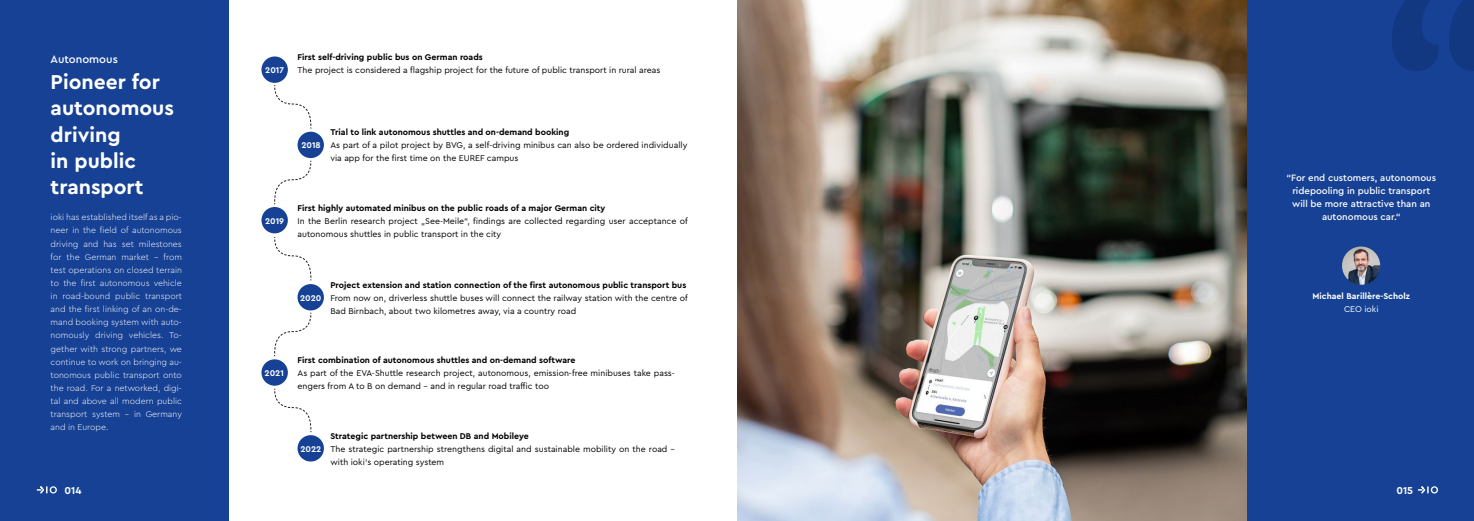
<style>
.page{position:relative;width:1474px;height:521px;background:#fff}
.page>*{position:absolute;margin:0;border:0;box-sizing:border-box;transform-origin:0 0}
.t1{font:700 21px/26.2px "Cera Pro";color:#fff}
.t2{font:500 11.38px "Cera Pro";color:#fff}
.t3{font:700 10.5px "Cera Pro";color:#fff}
.t4{font:500 9.62px/13.1px "Cera Pro";color:#fff;text-align:center}
.t5{font:8.75px/13.1px "Cera Pro";color:#000}
.t6{font:300 8.75px/13.1px "Cera Pro";color:#fff;text-align:justify}
.t7{font:700 8.75px "Cera Pro";color:#000}
.t8{font:700 8.75px "Cera Pro";color:#fff}
.t9{font:8.75px "Cera Pro";color:#fff}
</style>
<div class="page">
<div style="left:0;top:0;width:228px;height:521px;background:#164194"></div>
<div style="left:261px;top:56px;width:27px;height:27px;background:#164194;border-radius:50%"></div>
<div style="left:261px;top:207px;width:27px;height:26px;background:#164194;border-radius:50%"></div>
<div style="left:261px;top:359px;width:27px;height:27px;background:#164194;border-radius:50%"></div>
<div style="left:297px;top:132px;width:27px;height:26px;background:#164194;border-radius:50%"></div>
<div style="left:297px;top:284px;width:27px;height:26px;background:#164194;border-radius:50%"></div>
<div style="left:297px;top:435px;width:27px;height:26px;background:#164194;border-radius:50%"></div>
<svg style="left:274px;top:160px;width:37px;height:45px"></svg>
<svg style="left:274px;top:312px;width:37px;height:45px"></svg>
<svg style="left:274px;top:85px;width:37px;height:44px"></svg>
<svg style="left:274px;top:236px;width:37px;height:45px"></svg>
<svg style="left:274px;top:388px;width:37px;height:45px"></svg>
<svg style="left:37px;top:486px;width:20px;height:7px"></svg>
<img style="left:737px;top:0;width:510px;height:521px">
<div style="left:1247px;top:0;width:226px;height:521px;background:#164194"></div>
<img style="left:1341px;top:246px;width:39px;height:39px;border-radius:19px">
<svg style="left:1417px;top:486px;width:21px;height:7px"></svg>
<h2 class="t2" style="left:51px;top:51px;width:69px">Autonomous</h2>
<h1 class="t1" style="left:51px;top:68px;width:125px">Pioneer for autonomous driving<br>in public transport</h1>
<p class="t6" style="left:51px;top:210px;width:133px">ioki has established itself as a pio&shy;neer in the field of autonomous driving and has set milestones for the German market - from test operations on closed terrain to the first autonomous vehicle in road-bound public transport and the first linking of an on-de&shy;mand booking system with auto&shy;nomously driving vehicles. To&shy;gether with strong partners, we continue to work on bringing au&shy;tonomous public transport onto the road. For a networked, digi&shy;tal and above all modern public transport system - in Germany and in Europe.</p>
<p class="t3" style="left:64px;top:483px;width:18px">014</p>
<p class="t8" style="left:265px;top:64px;width:20px">2017</p>
<p class="t7" style="left:297px;top:51px;width:187px">First self-driving public bus on German roads</p>
<p class="t5" style="left:297px;top:63px;width:364px">The project is considered a flagship project for the future of public transport in rural areas</p>
<p class="t8" style="left:301px;top:140px;width:21px">2018</p>
<p class="t7" style="left:330px;top:126px;width:240px">Trial to link autonomous shuttles and on-demand booking</p>
<p class="t5" style="left:330px;top:138px;width:358px">As part of a pilot project by BVG, a self-driving minibus can also be ordered individually via app for the first time on the EUREF campus</p>
<p class="t8" style="left:265px;top:215px;width:21px">2019</p>
<p class="t7" style="left:297px;top:202px;width:309px">First highly automated minibus on the public roads of a major German city</p>
<p class="t5" style="left:297px;top:214px;width:391px">In the Berlin research project „See-Meile“, findings are collected regarding user acceptance of autonomous shuttles in public transport in the city</p>
<p class="t8" style="left:300px;top:292px;width:23px">2020</p>
<p class="t7" style="left:330px;top:279px;width:357px">Project extension and station connection of the first autonomous public transport bus</p>
<p class="t5" style="left:330px;top:291px;width:359px">From now on, driverless shuttle buses will connect the railway station with the centre of<br>Bad Birnbach, about two kilometres away, via a country road</p>
<p class="t8" style="left:265px;top:367px;width:21px">2021</p>
<p class="t7" style="left:297px;top:354px;width:279px">First combination of autonomous shuttles and on-demand software</p>
<p class="t5" style="left:297px;top:366px;width:379px">As part of the EVA-Shuttle research project, autonomous, emission-free minibuses take pass&shy;engers from A to B on demand - and in regular road traffic too</p>
<p class="t8" style="left:300px;top:443px;width:22px">2022</p>
<p class="t7" style="left:330px;top:430px;width:200px">Strategic partnership between DB and Mobileye</p>
<p class="t5" style="left:330px;top:442px;width:346px">The strategic partnership strengthens digital and sustainable mobility on the road - with ioki‘s operating system</p>
<p class="t4" style="left:1286px;top:171px;width:151px">“For end customers, autonomous ridepooling in public transport will be more attractive than an autonomous car.“</p>
<p class="t8" style="left:1312px;top:290px;width:99px">Michael Barillère-Scholz</p>
<p class="t9" style="left:1343px;top:303px;width:36px">CEO ioki</p>
<p class="t3" style="left:1396px;top:483px;width:18px">015</p>
</div>
